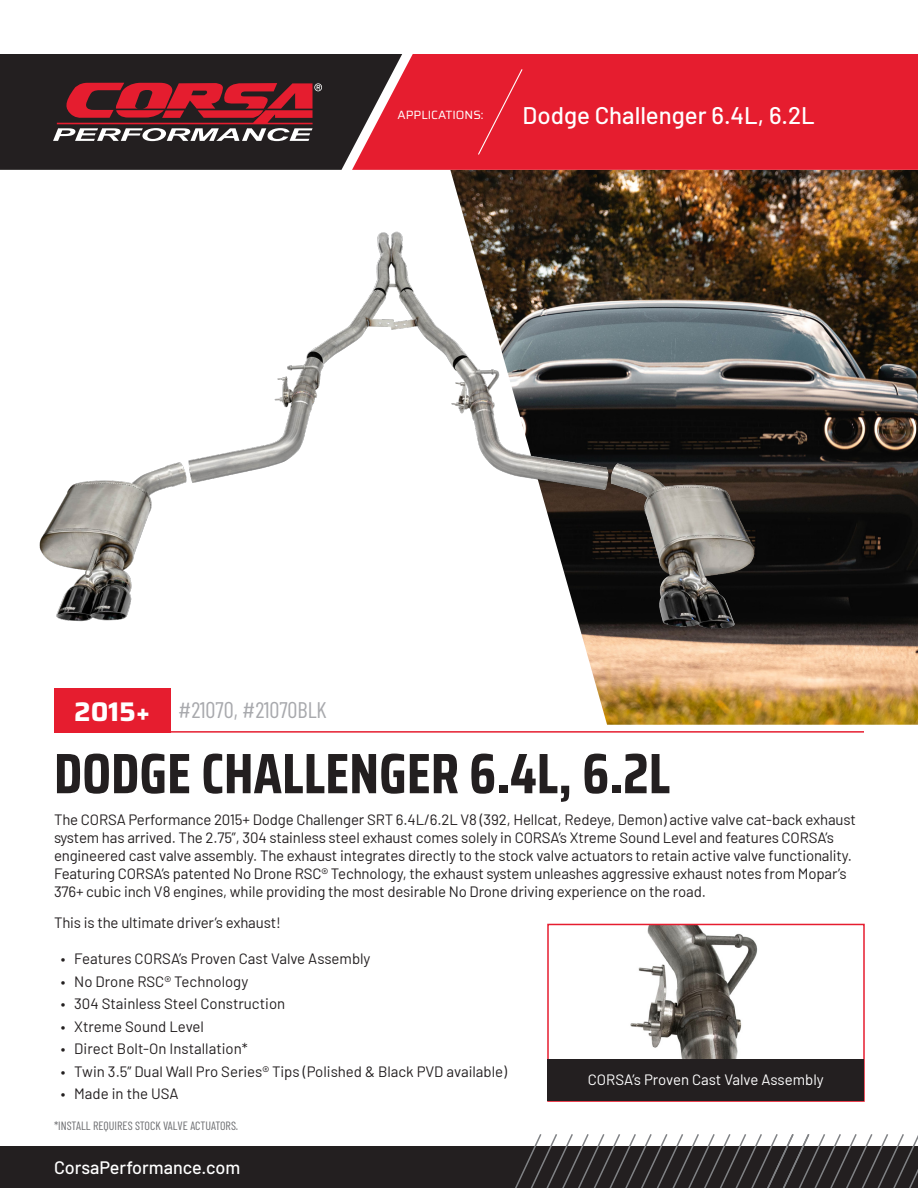
<style>
.page{position:relative;width:918px;height:1188px;background:#fff}
.page>*{position:absolute;margin:0;border:0;box-sizing:border-box;transform-origin:0 0}
.t1{font:700 57px "Saira Condensed";color:#231f20}
.t2{font:700 27px "Saira";color:#fff}
.t3{font:500 24px "Barlow";color:#fff}
.t4{font:22.5px "Barlow Condensed";color:#a8a9ad}
.t5{font:500 18px "Barlow";color:#fff}
.t6{font:15px/18px "Barlow";letter-spacing:-.01em;color:#231f20}
.t7{font:15px "Barlow";color:#fff}
.t8{font:12px "Barlow Condensed";color:#6c6d70}
.t9{font:12px "Saira";color:#fff}
</style>
<div class="page">
<img style="left:450px;top:170px;width:468px;height:555px">
<div style="left:0;top:54px;width:352px;height:116px;background:#231f20"></div>
<svg style="left:53px;top:83px;width:269px;height:58px;background:#89353d"></svg>
<div style="left:352px;top:54px;width:566px;height:116px;background:#e61d2f"></div>
<div style="left:477px;top:68px;width:47px;height:88px;background:#e61d2f"></div>
<div style="left:0;top:1147px;width:918px;height:41px;background:#231f20"></div>
<svg style="left:465px;top:1134px;width:453px;height:54px"></svg>
<div style="left:54px;top:688px;width:117px;height:45px;background:#e61d2f"></div>
<hr style="left:54px;top:731px;width:810px;height:2px;background:#e61d2f">
<img style="left:39px;top:183px;width:741px;height:492px">
<svg style="left:547px;top:923px;width:318px;height:179px"></svg>
<div style="left:548px;top:1060px;width:316px;height:41px;background:#231f20"></div>
<p class="t9" style="left:398px;top:106px;width:88px">APPLICATIONS:</p>
<p class="t3" style="left:523px;top:98px;width:294px">Dodge Challenger 6.4L, 6.2L</p>
<p class="t2" style="left:74px;top:690px;width:78px">2015+</p>
<p class="t4" style="left:178px;top:694px;width:150px">#21070, #21070BLK</p>
<p class="t1" style="left:54px;top:730px;width:618px">DODGE CHALLENGER 6.4L, 6.2L</p>
<p class="t6" style="left:54px;top:809px;width:803px">The CORSA Performance 2015+ Dodge Challenger SRT 6.4L/6.2L V8 (392, Hellcat, Redeye, Demon) active valve cat-back exhaust system has arrived. The 2.75”, 304 stainless steel exhaust comes solely in CORSA’s Xtreme Sound Level and features CORSA’s engineered cast valve assembly. The exhaust integrates directly to the stock valve actuators to retain active valve functionality.<br>Featuring CORSA’s patented No Drone RSC® Technology, the exhaust system unleashes aggressive exhaust notes from Mopar’s 376+ cubic inch V8 engines, while providing the most desirable No Drone driving experience on the road.</p>
<p class="t6" style="left:54px;top:913px;width:228px">This is the ultimate driver’s exhaust!</p>
<p class="t6" style="left:61px;top:949px;width:311px">• Features CORSA’s Proven Cast Valve Assembly</p>
<p class="t6" style="left:61px;top:971px;width:189px">• No Drone RSC® Technology</p>
<p class="t6" style="left:61px;top:994px;width:226px">• 304 Stainless Steel Construction</p>
<p class="t6" style="left:61px;top:1016px;width:145px">• Xtreme Sound Level</p>
<p class="t6" style="left:61px;top:1039px;width:189px">• Direct Bolt-On Installation*</p>
<p class="t6" style="left:61px;top:1061px;width:448px">• Twin 3.5” Dual Wall Pro Series® Tips (Polished &amp; Black PVD available)</p>
<p class="t6" style="left:61px;top:1084px;width:120px">• Made in the USA</p>
<p class="t7" style="left:588px;top:1069px;width:237px">CORSA’s Proven Cast Valve Assembly</p>
<p class="t8" style="left:54px;top:1117px;width:186px">*INSTALL REQUIRES STOCK VALVE ACTUATORS.</p>
<p class="t5" style="left:54px;top:1154px;width:188px">CorsaPerformance.com</p>
</div>
